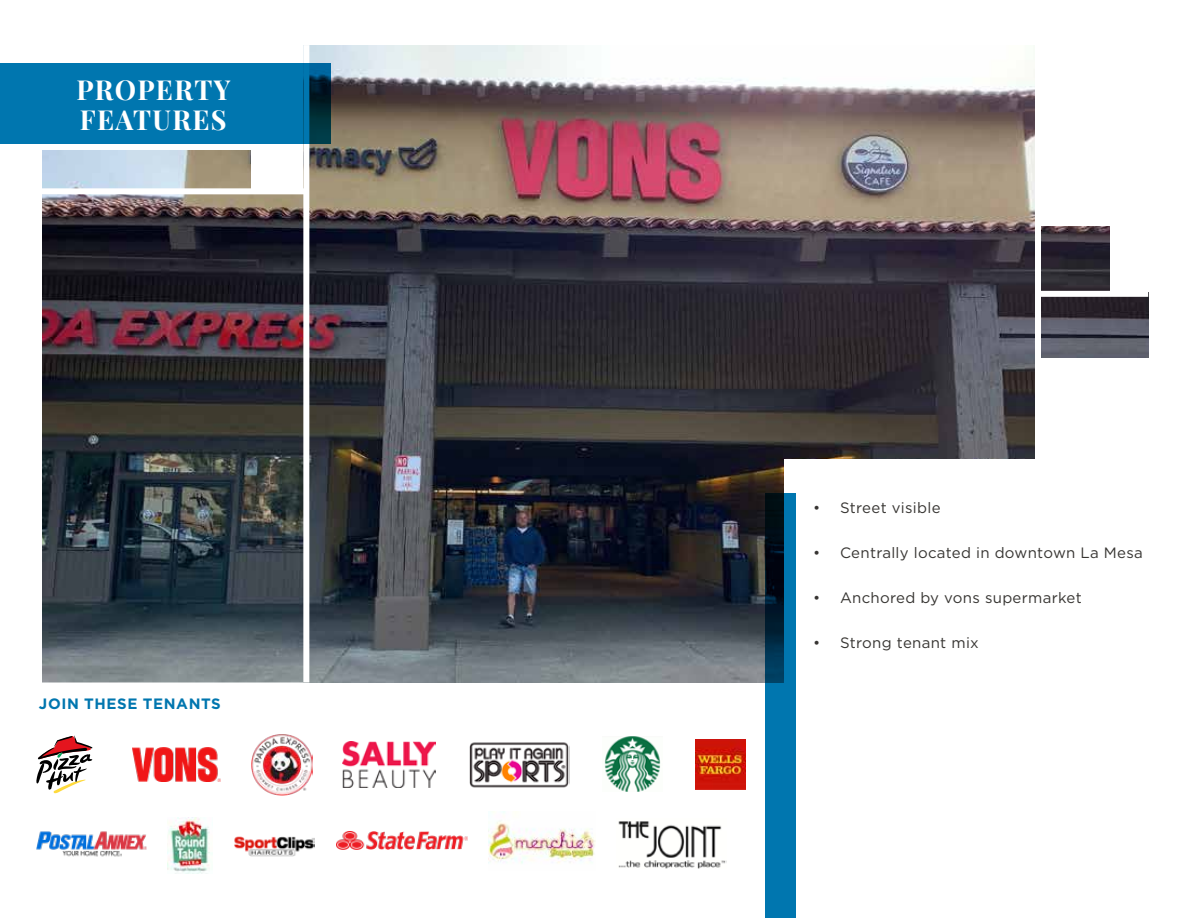
<style>
.page{position:relative;width:1188px;height:918px;background:#fff}
.page>*{position:absolute;margin:0;border:0;box-sizing:border-box;transform-origin:0 0}
.t1{font:700 27px/30px "Playfair Display SC";letter-spacing:.05em;color:#fff}
.t2{font:15px "Gotham";letter-spacing:.02em;color:#373532}
.t3{font:700 15px "Gotham";letter-spacing:.04em;color:#0076af}
</style>
<div class="page">
<img style="left:42px;top:45px;width:1106px;height:637px">
<div style="left:303px;top:45px;width:6px;height:637px;background:#fff"></div>
<div style="left:1035px;top:123px;width:6px;height:336px;background:#fff"></div>
<div style="left:36px;top:188px;width:270px;height:6px;background:#fff"></div>
<div style="left:1041px;top:291px;width:107px;height:6px;background:#fff"></div>
<div style="left:784px;top:459px;width:404px;height:428px;background:#fff"></div>
<div style="left:36px;top:36px;width:234px;height:114px;background:#fff"></div>
<div style="left:252px;top:36px;width:51px;height:154px;background:#fff"></div>
<div style="left:1040px;top:359px;width:148px;height:100px;background:#fff"></div>
<div style="left:1110px;top:191px;width:78px;height:100px;background:#fff"></div>
<div style="left:1035px;top:21px;width:153px;height:205px;background:#fff"></div>
<div style="left:0;top:63px;width:330px;height:81px;background:#0076af"></div>
<svg style="left:765px;top:494px;width:30px;height:424px;background:#005985"></svg>
<svg style="left:36px;top:736px;width:56px;height:57px"></svg>
<img style="left:133px;top:748px;width:88px;height:33px">
<img style="left:252px;top:734px;width:60px;height:61px">
<img style="left:343px;top:742px;width:92px;height:45px">
<img style="left:469px;top:742px;width:100px;height:46px">
<img style="left:604px;top:737px;width:57px;height:55px">
<img style="left:696px;top:739px;width:50px;height:50px">
<img style="left:36px;top:831px;width:110px;height:26px">
<img style="left:168px;top:818px;width:44px;height:56px">
<img style="left:234px;top:836px;width:80px;height:21px">
<img style="left:336px;top:832px;width:132px;height:18px">
<img style="left:489px;top:811px;width:106px;height:53px">
<img style="left:618px;top:821px;width:109px;height:47px">
<h1 class="t1" style="left:76px;top:75px;width:156px">PROPERTY<br>FEATURES</h1>
<p class="t3" style="left:39px;top:693px;width:183px">JOIN THESE TENANTS</p>
<p class="t2" style="left:813px;top:498px;width:129px">• Street visible</p>
<p class="t2" style="left:813px;top:543px;width:331px">• Centrally located in downtown La Mesa</p>
<p class="t2" style="left:813px;top:588px;width:270px">• Anchored by vons supermarket</p>
<p class="t2" style="left:813px;top:633px;width:167px">• Strong tenant mix</p>
</div>
